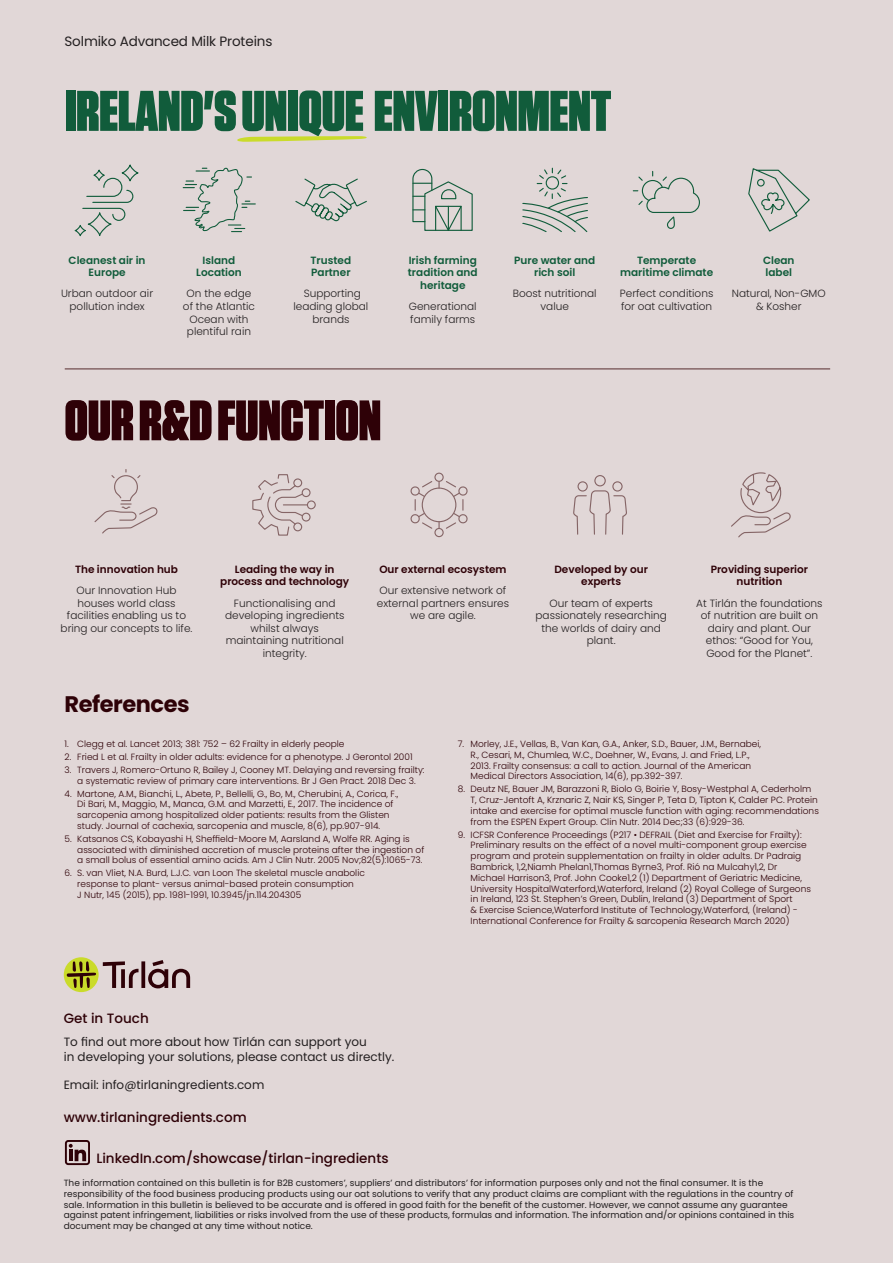
<style>
.page{position:relative;width:893px;height:1263px;background:#e1d7d7}
.page>*{position:absolute;margin:0;border:0;box-sizing:border-box;transform-origin:0 0}
.t1{font:900 57.15px "Tungsten";color:#115c3b}
.t2{font:900 57px "Tungsten";color:#2e0107}
.t3{font:700 22.5px "Poppins";letter-spacing:-.02em;color:#2e0107}
.t4{font:500 13.5px "Poppins";color:#2e0107}
.t5{font:13.5px "Poppins";letter-spacing:-.01em;color:#231f20}
.t6{font:12px/15px "Poppins";color:#231f20}
.t7{font:300 10.5px/12.6px "Poppins";color:#231f20;text-align:center}
.t8{font:600 10.5px/12.6px "Poppins";color:#115c3b;text-align:center}
.t9{font:600 10.5px/12.6px "Poppins";color:#2e0107;text-align:center}
.t10{font:300 9px/10.8px "Poppins";color:#2e0107}
.t11{font:9px/10.8px "Poppins";color:#231f20}
</style>
<div class="page">
<div style="left:122px;top:164px;width:17px;height:17px;border:1px solid #115c3b;border-radius:50%"></div>
<div style="left:88px;top:212px;width:24px;height:24px;border:1px solid #115c3b;border-radius:50%"></div>
<div style="left:93px;top:169px;width:12px;height:12px;border:1px solid #115c3b;border-radius:50%"></div>
<div style="left:75px;top:225px;width:11px;height:11px;border:1px solid #115c3b;border-radius:50%"></div>
<svg style="left:82px;top:177px;width:52px;height:44px"></svg>
<svg style="left:94px;top:469px;width:63px;height:64px"></svg>
<div style="left:307px;top:500px;width:9px;height:9px;border:1px solid #856566;border-radius:50%"></div>
<div style="left:302px;top:488px;width:9px;height:9px;border:1px solid #856566;border-radius:50%"></div>
<div style="left:302px;top:513px;width:9px;height:8px;border:1px solid #856566;border-radius:50%"></div>
<svg style="left:252px;top:474px;width:55px;height:62px"></svg>
<div style="left:434px;top:473px;width:10px;height:9px;border:1px solid #856566;border-radius:50%"></div>
<div style="left:434px;top:528px;width:10px;height:9px;border:1px solid #856566;border-radius:50%"></div>
<svg style="left:410px;top:480px;width:58px;height:50px"></svg>
<div style="left:594px;top:475px;width:12px;height:11px;border:1px solid #856566;border-radius:50%"></div>
<div style="left:612px;top:481px;width:11px;height:11px;border:1px solid #856566;border-radius:50%"></div>
<div style="left:577px;top:481px;width:11px;height:11px;border:1px solid #856566;border-radius:50%"></div>
<svg style="left:573px;top:490px;width:54px;height:45px"></svg>
<svg style="left:731px;top:472px;width:60px;height:65px"></svg>
<svg style="left:183px;top:168px;width:72px;height:64px"></svg>
<svg style="left:295px;top:179px;width:72px;height:42px"></svg>
<svg style="left:412px;top:169px;width:61px;height:62px"></svg>
<svg style="left:522px;top:168px;width:66px;height:64px"></svg>
<svg style="left:633px;top:171px;width:67px;height:58px"></svg>
<svg style="left:748px;top:168px;width:62px;height:64px"></svg>
<hr style="left:65px;top:368px;width:765px;height:2px;background:#856566">
<svg style="left:237px;top:136px;width:130px;height:6px"></svg>
<svg style="left:64px;top:957px;width:35px;height:35px"></svg>
<svg style="left:67px;top:961px;width:29px;height:27px"></svg>
<svg style="left:103px;top:960px;width:87px;height:28px"></svg>
<svg style="left:65px;top:1140px;width:25px;height:25px"></svg>
<h3 class="t5" style="left:65px;top:33px;width:209px">Solmiko Advanced Milk Proteins</h3>
<h1 class="t1" style="left:65px;top:78px;width:548px">IRELAND'S UNIQUE ENVIRONMENT</h1>
<p class="t8" style="left:69px;top:254px;width:78px">Cleanest air in<br>Europe</p>
<p class="t7" style="left:61px;top:287px;width:94px">Urban outdoor air pollution index</p>
<p class="t8" style="left:196px;top:254px;width:47px">Island<br>Location</p>
<p class="t7" style="left:183px;top:287px;width:74px">On the edge of the Atlantic<br>Ocean with plentiful rain</p>
<p class="t8" style="left:311px;top:254px;width:42px;text-align:left">Trusted<br>Partner</p>
<p class="t7" style="left:293px;top:287px;width:76px">Supporting leading global brands</p>
<h2 class="t2" style="left:65px;top:388px;width:318px">OUR R&amp;D FUNCTION</h2>
<p class="t8" style="left:408px;top:254px;width:71px">Irish farming tradition and heritage</p>
<p class="t7" style="left:409px;top:300px;width:69px;text-align:left">Generational family farms</p>
<p class="t8" style="left:514px;top:254px;width:82px">Pure water and rich soil</p>
<p class="t7" style="left:513px;top:287px;width:85px">Boost nutritional value</p>
<p class="t8" style="left:620px;top:254px;width:95px">Temperate maritime climate</p>
<p class="t7" style="left:620px;top:287px;width:95px;text-align:left">Perfect conditions for oat cultivation</p>
<p class="t8" style="left:763px;top:254px;width:33px;text-align:left">Clean label</p>
<p class="t7" style="left:732px;top:287px;width:95px">Natural, Non-GMO &amp; Kosher</p>
<p class="t9" style="left:75px;top:563px;width:105px">The innovation hub</p>
<p class="t7" style="left:61px;top:584px;width:133px">Our Innovation Hub houses world class facilities enabling us to bring our concepts to life.</p>
<h3 class="t3" style="left:65px;top:691px;width:127px">References</h3>
<p class="t9" style="left:220px;top:563px;width:131px">Leading the way in process and technology</p>
<p class="t7" style="left:225px;top:597px;width:121px">Functionalising and developing ingredients whilst always maintaining nutritional integrity.</p>
<p class="t9" style="left:379px;top:563px;width:129px">Our external ecosystem</p>
<p class="t7" style="left:377px;top:584px;width:134px">Our extensive network of external partners ensures we are agile.</p>
<p class="t9" style="left:554px;top:563px;width:95px">Developed by our experts</p>
<p class="t7" style="left:535px;top:597px;width:133px">Our team of experts passionately researching the worlds of dairy and plant.</p>
<p class="t9" style="left:711px;top:563px;width:99px">Providing superior nutrition</p>
<p class="t7" style="left:696px;top:597px;width:128px">At Tirlán the foundations of nutrition are built on dairy and plant. Our ethos: “Good for You,<br>Good for the Planet”.</p>
<p class="t10" style="left:65px;top:738px;width:281px">1. Clegg et al. Lancet 2013; 381: 752 – 62 Frailty in elderly people</p>
<p class="t10" style="left:65px;top:751px;width:350px">2. Fried L et al. Frailty in older adults: evidence for a phenotype. J Gerontol 2001</p>
<p class="t10" style="left:65px;top:764px;width:362px;text-align:center">3. Travers J, Romero-Ortuno R, Bailey J, Cooney MT. Delaying and reversing frailty: a systematic review of primary care interventions. Br J Gen Pract. 2018 Dec 3.</p>
<p class="t10" style="left:77px;top:788px;width:322px;text-indent:-13px">4. Martone, A.M., Bianchi, L., Abete, P., Bellelli, G., Bo, M., Cherubini, A., Corica, F., Di Bari, M., Maggio, M., Manca, G.M. and Marzetti, E., 2017. The incidence of sarcopenia among hospitalized older patients: results from the Glisten study. Journal of cachexia, sarcopenia and muscle, 8(6), pp.907-914.</p>
<p class="t10" style="left:77px;top:833px;width:348px;text-indent:-13px">5. Katsanos CS, Kobayashi H, Sheffield-Moore M, Aarsland A, Wolfe RR. Aging is associated with diminished accretion of muscle proteins after the ingestion of a small bolus of essential amino acids. Am J Clin Nutr. 2005 Nov;82(5):1065-73.</p>
<p class="t10" style="left:77px;top:868px;width:289px;text-indent:-13px">6. S. van Vliet, N.A. Burd, L.J.C. van Loon The skeletal muscle anabolic response to plant- versus animal-based protein consumption<br>J Nutr, 145 (2015), pp. 1981-1991, 10.3945/jn.114.204305</p>
<p class="t10" style="left:471px;top:738px;width:292px;text-indent:-13px">7. Morley, J.E., Vellas, B., Van Kan, G.A., Anker, S.D., Bauer, J.M., Bernabei, R., Cesari, M., Chumlea, W.C., Doehner, W., Evans, J. and Fried, L.P., 2013. Frailty consensus: a call to action. Journal of the American Medical Directors Association, 14(6), pp.392-397.</p>
<p class="t10" style="left:471px;top:784px;width:350px;text-indent:-13px">8. Deutz NE, Bauer JM, Barazzoni R, Biolo G, Boirie Y, Bosy-Westphal A, Cederholm T, Cruz-Jentoft A, Krznaric Z, Nair KS, Singer P, Teta D, Tipton K, Calder PC. Protein intake and exercise for optimal muscle function with aging: recommendations from the ESPEN Expert Group. Clin Nutr. 2014 Dec;33 (6):929-36.</p>
<p class="t10" style="left:471px;top:829px;width:342px;text-indent:-13px">9. ICFSR Conference Proceedings (P217 • DEFRAIL (Diet and Exercise for Frailty):<br>Preliminary results on the effect of a novel multi-component group exercise program and protein supplementation on frailty in older adults. Dr Padraig Bambrick, 1,2,Niamh Phelan1,Thomas Byrne3, Prof. Rió na Mulcahy1,2, Dr Michael Harrison3, Prof. John Cooke1,2 (1) Department of Geriatric Medicine, University HospitalWaterford,Waterford, Ireland (2) Royal College of Surgeons in Ireland, 123 St. Stephen’s Green, Dublin, Ireland (3) Department of Sport<br>&amp; Exercise Science,Waterford Institute of Technology,Waterford, (Ireland) - International Conference for Frailty &amp; sarcopenia Research March 2020)</p>
<h3 class="t4" style="left:64px;top:1010px;width:86px">Get in Touch</h3>
<h3 class="t6" style="left:64px;top:1034px;width:332px">To find out more about how Tirlán can support you<br>in developing your solutions, please contact us directly.</h3>
<h3 class="t6" style="left:64px;top:1077px;width:202px">Email: info@tirlaningredients.com</h3>
<h3 class="t4" style="left:64px;top:1110px;width:184px">www.tirlaningredients.com</h3>
<h3 class="t4" style="left:96px;top:1150px;width:294px">LinkedIn.com/showcase/tirlan-ingredients</h3>
<p class="t11" style="left:64px;top:1177px;width:732px">The information contained on this bulletin is for B2B customers’, suppliers’ and distributors’ for information purposes only and not the final consumer. It is the responsibility of the food business producing products using our oat solutions to verify that any product claims are compliant with the regulations in the country of sale. Information in this bulletin is believed to be accurate and is offered in good faith for the benefit of the customer. However, we cannot assume any guarantee against patent infringement, liabilities or risks involved from the use of these products, formulas and information. The information and/or opinions contained in this document may be changed at any time without notice.</p>
</div>
